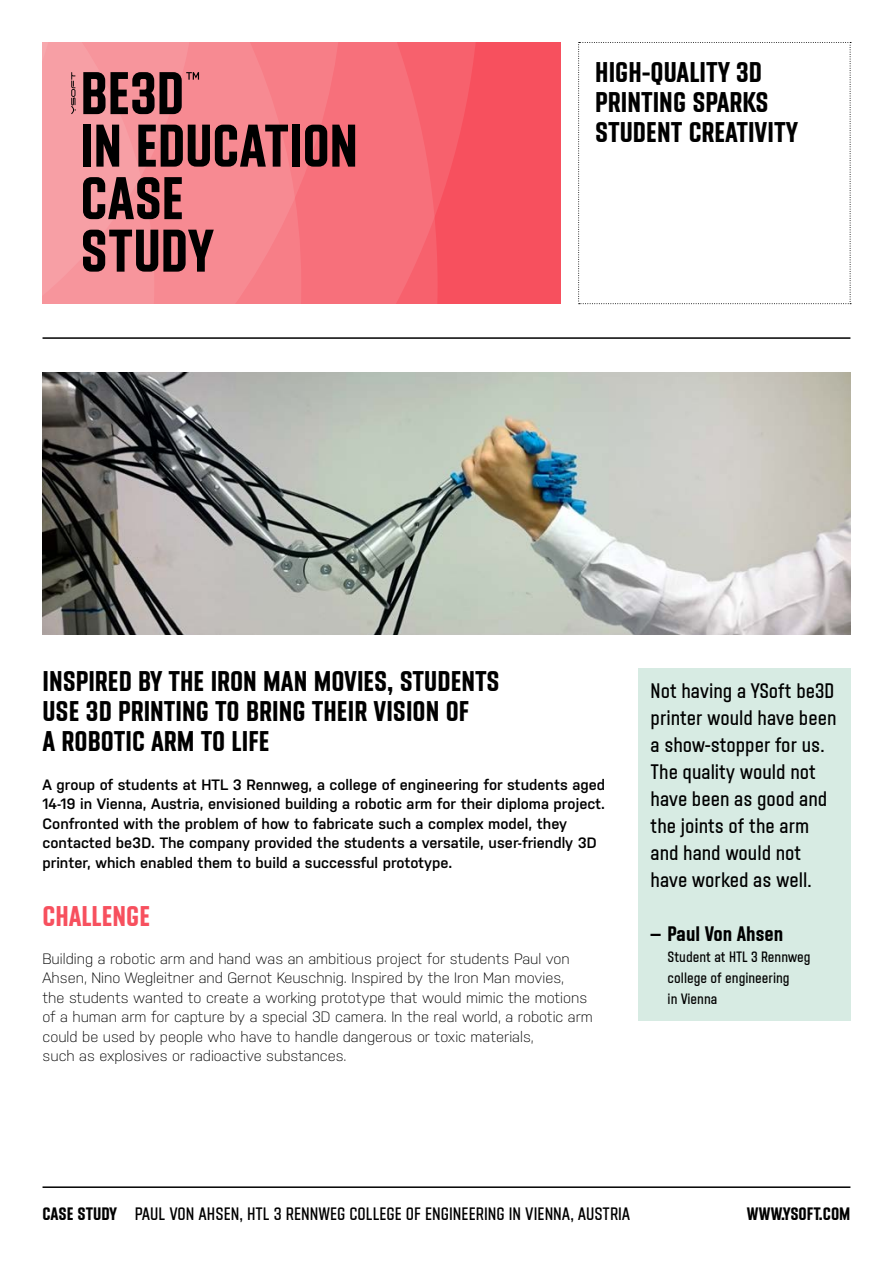
<style>
.page{position:relative;width:893px;height:1263px;background:#fff}
.page>*{position:absolute;margin:0;border:0;box-sizing:border-box;transform-origin:0 0}
.t1{font:700 60px/52.5px "Y Soft";letter-spacing:-.01em;color:#000}
.t2{font:700 28.5px/30px "Y Soft";color:#000}
.t3{font:700 28.5px "Y Soft";color:#f7505e}
.t4{font:21px/27px "Y Soft";color:#000}
.t5{font:700 21px "Y Soft";color:#000}
.t6{font:18px "Y Soft";color:#000}
.t7{font:700 18px "Y Soft";color:#000}
.t8{font:300 15px/19.5px "Nudista";color:#000}
.t9{font:600 15px/19.5px "Nudista";color:#000}
.t10{font:15px/21px "Y Soft";color:#000}
.s1{font-weight:700}
</style>
<div class="page">
<svg style="left:578px;top:42px;width:273px;height:262px"></svg>
<div style="left:638px;top:668px;width:212px;height:352px;background:#d7ebe3"></div>
<div style="left:43px;top:43px;width:518px;height:261px;background:#f7505e"></div>
<svg style="left:438px;top:43px;width:37px;height:163px;fill:#f7616d"></svg>
<svg style="left:301px;top:43px;width:137px;height:261px;background:#f76e79"></svg>
<svg style="left:199px;top:43px;width:102px;height:261px;background:#f6868f"></svg>
<img style="left:43px;top:372px;width:807px;height:262px">
<svg style="left:43px;top:43px;width:156px;height:261px;background:#f6959c"></svg>
<hr style="left:43px;top:1186px;width:807px;height:2px;background:#000">
<hr style="left:43px;top:337px;width:807px;height:2px;background:#000">
<h1 class="t1" style="left:80px;top:66px;width:279px">BE3D<br>IN EDUCATION<br>CASE<br>STUDY</h1>
<h2 class="t2" style="left:595px;top:57px;width:204px">HIGH-QUALITY 3D<br>PRINTING SPARKS<br>STUDENT CREATIVITY</h2>
<h2 class="t2" style="left:43px;top:666px;width:459px">INSPIRED BY THE IRON MAN MOVIES, STUDENTS<br>USE 3D PRINTING TO BRING THEIR VISION OF<br>A ROBOTIC ARM TO LIFE</h2>
<p class="t9" style="left:43px;top:773px;width:564px">A group of students at HTL 3 Rennweg, a college of engineering for students aged 14-19 in Vienna, Austria, envisioned building a robotic arm for their diploma project.<br>Confronted with the problem of how to fabricate such a complex model, they contacted be3D. The company provided the students a versatile, user-friendly 3D printer, which enabled them to build a successful prototype.</p>
<h2 class="t3" style="left:43px;top:900px;width:109px">CHALLENGE</h2>
<p class="t8" style="left:43px;top:948px;width:552px">Building a robotic arm and hand was an ambitious project for students Paul von Ahsen, Nino Wegleitner and Gernot Keuschnig. Inspired by the Iron Man movies,<br>the students wanted to create a working prototype that would mimic the motions of a human arm for capture by a special 3D camera. In the real world, a robotic arm could be used by people who have to handle dangerous or toxic materials,<br>such as explosives or radioactive substances.</p>
<h3 class="t4" style="left:651px;top:677px;width:187px">Not having a YSoft be3D printer would have been a show-stopper for us.<br>The quality would not have been as good and the joints of the arm and hand would not have worked as well.</h3>
<h3 class="t5" style="left:651px;top:921px;width:134px">– Paul Von Ahsen</h3>
<p class="t10" style="left:668px;top:946px;width:145px">Student at HTL 3 Rennweg college of engineering<br>in Vienna</p>
<p class="t6" style="left:43px;top:1204px;width:589px"><span class="s1">CASE STUDY</span> PAUL VON AHSEN, HTL 3 RENNWEG COLLEGE OF ENGINEERING IN VIENNA, AUSTRIA</p>
<p class="t7" style="left:747px;top:1204px;width:105px">WWW.YSOFT.COM</p>
</div>
